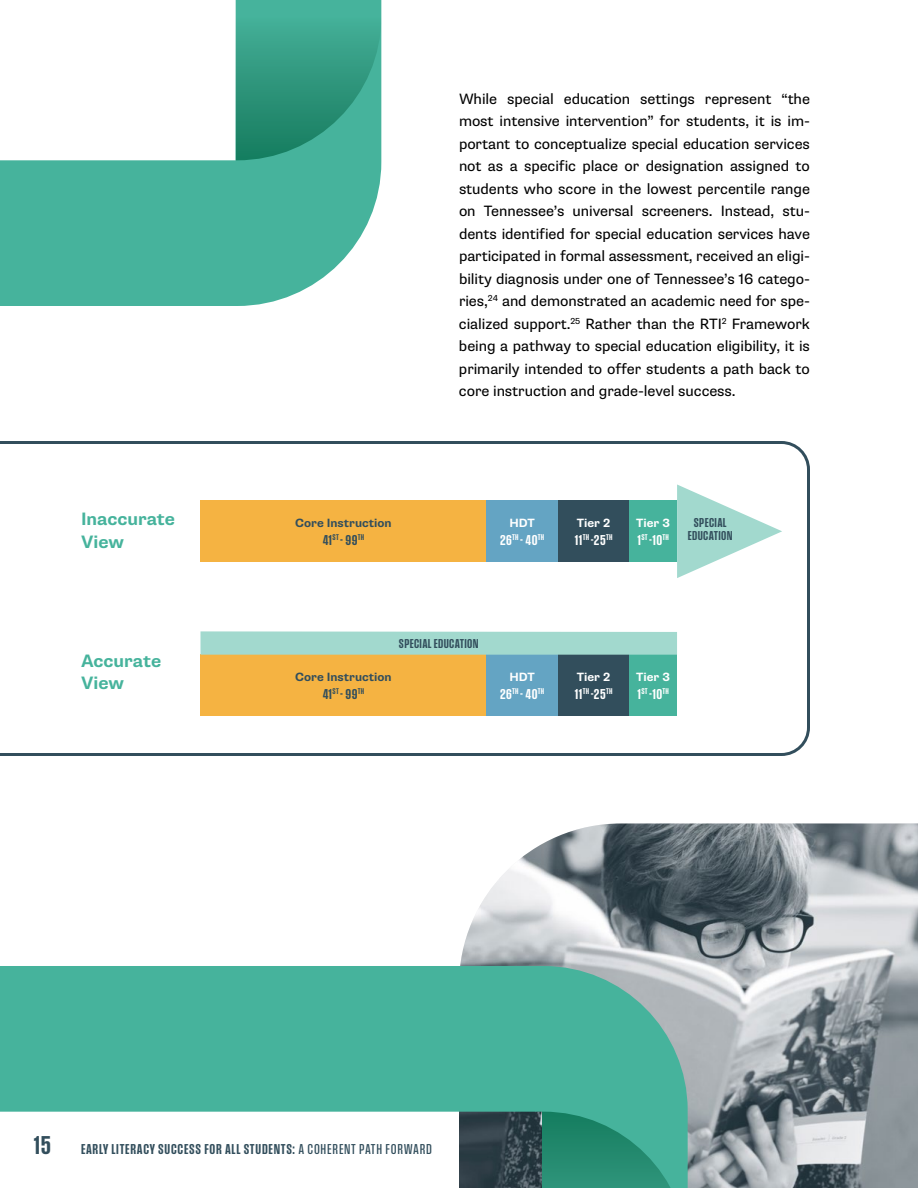
<style>
.page{position:relative;width:918px;height:1188px;background:#fff}
.page>*{position:absolute;margin:0;border:0;box-sizing:border-box;transform-origin:0 0}
.t1{font:700 18px/22.5px "Supria Sans";color:#46b39c}
.t2{font:15px/22.5px "Supria Sans";letter-spacing:-.005em;color:#000;text-align:justify}
.t3{font:15px "Field Gothic No.35 Bold X Cond";letter-spacing:.05em;color:#324e5c}
.t4{font:15px "Field Gothic No.35 Bold X Cond";letter-spacing:.025em;color:#fff}
.t5{font:13.5px/13.5px "Field Gothic No.35 Bold X Cond";letter-spacing:.025em;color:#324e5c;text-align:center}
.t6{font:700 12px "Supria Sans";color:#324e5c}
.t7{font:700 12px "Supria Sans";color:#fff}
.s1{font-size:27px}
.s2{font-family:"Field Gothic No.33 Med X Cond"}
</style>
<div class="page">
<img style="left:460px;top:824px;width:458px;height:364px">
<svg style="left:0;top:441px;width:810px;height:315px"></svg>
<div style="left:200px;top:501px;width:286px;height:61px;background:#f5b342"></div>
<div style="left:200px;top:655px;width:286px;height:61px;background:#f5b342"></div>
<div style="left:486px;top:501px;width:72px;height:61px;background:#64a4c3"></div>
<div style="left:486px;top:655px;width:72px;height:61px;background:#64a4c3"></div>
<div style="left:558px;top:501px;width:71px;height:61px;background:#324e5c"></div>
<div style="left:558px;top:655px;width:71px;height:61px;background:#324e5c"></div>
<div style="left:629px;top:501px;width:48px;height:61px;background:#46b39c"></div>
<div style="left:629px;top:655px;width:48px;height:61px;background:#46b39c"></div>
<svg style="left:677px;top:484px;width:105px;height:94px"></svg>
<svg style="left:200px;top:631px;width:477px;height:24px;background:#a4d9cd"></svg>
<svg style="left:0;top:0;width:381px;height:306px;fill:#46b39c"></svg>
<svg style="left:236px;top:16px;width:145px;height:144px;background:#349d84"></svg>
<svg style="left:0;top:966px;width:688px;height:222px;fill:#46b39c"></svg>
<svg style="left:542px;top:1112px;width:146px;height:76px;background:#30997f"></svg>
<p class="t1" style="left:81px;top:508px;width:96px">Inaccurate<br>View</p>
<p class="t1" style="left:81px;top:650px;width:82px">Accurate<br>View</p>
<p class="t2" style="left:459px;top:87px;width:353px">While special education settings represent “the most intensive intervention” for students, it is im&shy;portant to conceptualize special education services not as a specific place or designation assigned to students who score in the lowest percentile range on Tennessee’s universal screeners. Instead, stu&shy;dents identified for special education services have participated in formal assessment, received an eligi&shy;bility diagnosis under one of Tennessee’s 16 catego&shy;ries,<sup>24</sup> and demonstrated an academic need for spe&shy;cialized support.<sup>25</sup> Rather than the RTI<sup>2</sup> Framework being a pathway to special education eligibility, it is primarily intended to offer students a path back to core instruction and grade-level success.</p>
<p class="t6" style="left:295px;top:515px;width:98px">Core Instruction</p>
<p class="t3" style="left:323px;top:532px;width:43px">41<sup>ST</sup> - 99<sup>TH</sup></p>
<p class="t7" style="left:509px;top:515px;width:27px">HDT</p>
<p class="t4" style="left:500px;top:532px;width:46px">26<sup>TH</sup> - 40<sup>TH</sup></p>
<p class="t7" style="left:577px;top:515px;width:35px">Tier 2</p>
<p class="t4" style="left:575px;top:532px;width:39px">11<sup>TH</sup> -25<sup>TH</sup></p>
<p class="t7" style="left:636px;top:515px;width:35px">Tier 3</p>
<p class="t4" style="left:638px;top:532px;width:33px">1<sup>ST</sup> -10<sup>TH</sup></p>
<p class="t5" style="left:688px;top:515px;width:46px">SPECIAL<br>EDUCATION</p>
<p class="t5" style="left:399px;top:637px;width:81px">SPECIAL EDUCATION</p>
<p class="t6" style="left:295px;top:669px;width:98px">Core Instruction</p>
<p class="t3" style="left:323px;top:686px;width:43px">41<sup>ST</sup> - 99<sup>TH</sup></p>
<p class="t7" style="left:509px;top:669px;width:27px">HDT</p>
<p class="t4" style="left:500px;top:686px;width:46px">26<sup>TH</sup> - 40<sup>TH</sup></p>
<p class="t7" style="left:577px;top:669px;width:35px">Tier 2</p>
<p class="t4" style="left:575px;top:686px;width:39px">11<sup>TH</sup> -25<sup>TH</sup></p>
<p class="t7" style="left:636px;top:669px;width:35px">Tier 3</p>
<p class="t4" style="left:638px;top:686px;width:33px">1<sup>ST</sup> -10<sup>TH</sup></p>
<p class="t3" style="left:34px;top:1142px;width:400px"><span class="s1">15</span> EARLY LITERACY SUCCESS FOR ALL STUDENTS: <span class="s2">A COHERENT PATH FORWARD</span></p>
</div>
